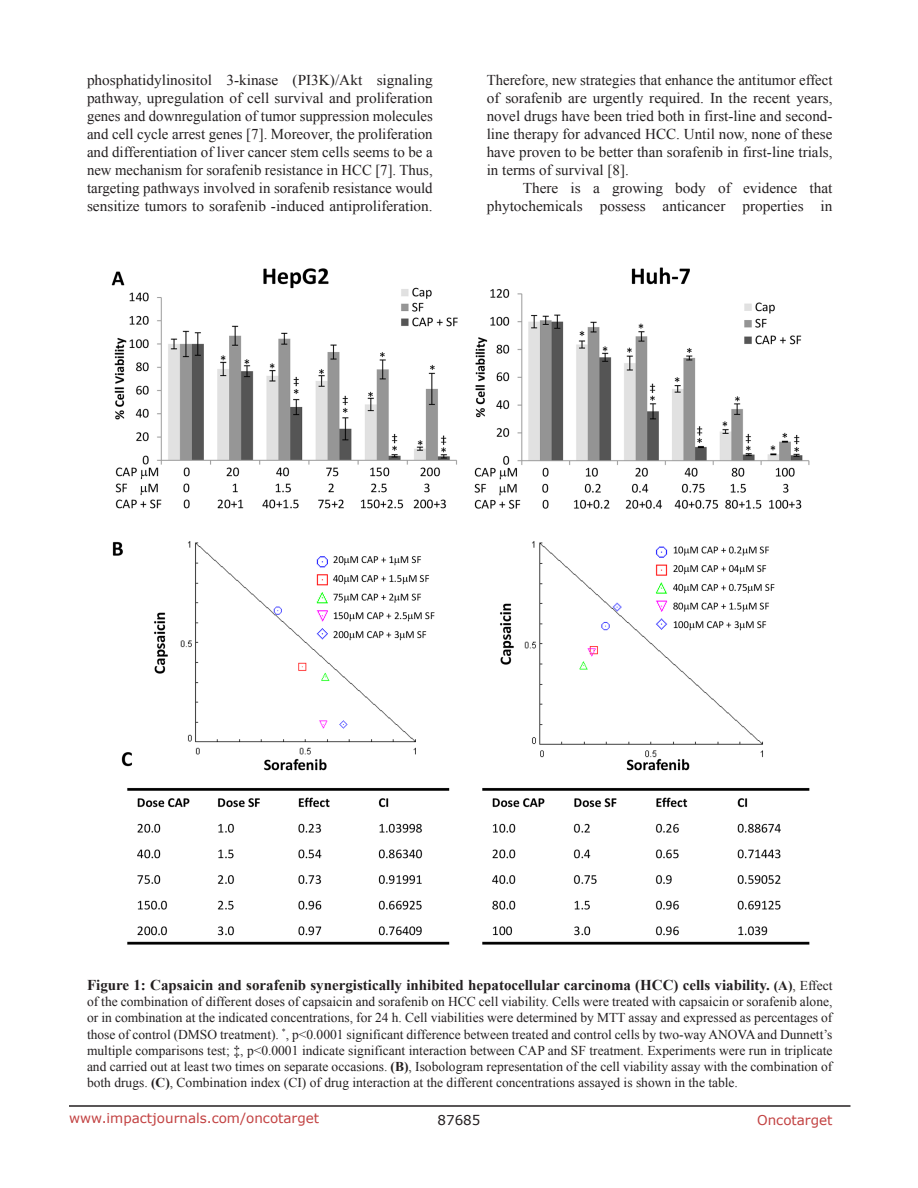
<style>
.page{position:relative;width:918px;height:1188px;background:#fff}
.page>*{position:absolute;margin:0;border:0;box-sizing:border-box;transform-origin:0 0}
.BodyText{font:15px/18px "Times New Roman";color:#231f20;text-align:justify}
.figuretext{font:700 15px "Times New Roman";color:#231f20}
.figuretext-2{font:13.5px/16.2px "Times New Roman";color:#231f20;text-align:justify}
.t1{font:13.5px "Verdana";color:#c24141}
.t2{font:13.5px "Verdana";color:#231f20}
.s1{font-size:13.5px}
.s2{font-weight:400;font-size:13.5px}
.s3{font-weight:700}
</style>
<div class="page">
<hr style="left:69px;top:1105px;width:781px;height:2px;background:#231f20">
<img style="left:111px;top:267px;width:699px;height:678px">
<p class="BodyText" style="left:87px;top:71px;width:347px">phosphatidylinositol 3-kinase (PI3K)/Akt signaling pathway, upregulation of cell survival and proliferation genes and downregulation of tumor suppression molecules and cell cycle arrest genes [7]. Moreover, the proliferation and differentiation of liver cancer stem cells seems to be a new mechanism for sorafenib resistance in HCC [7]. Thus, targeting pathways involved in sorafenib resistance would sensitize tumors to sorafenib -induced antiproliferation.</p>
<p class="BodyText" style="left:487px;top:71px;width:347px">Therefore, new strategies that enhance the antitumor effect of sorafenib are urgently required. In the recent years, novel drugs have been tried both in first-line and second&shy;line therapy for advanced HCC. Until now, none of these have proven to be better than sorafenib in first-line trials, in terms of survival [8].</p>
<p class="BodyText" style="left:487px;top:179px;width:347px;text-align:right">There is a growing body of evidence that phytochemicals possess anticancer properties in</p>
<p class="figuretext" style="left:87px;top:975px;width:747px">Figure 1: Capsaicin and sorafenib synergistically inhibited hepatocellular carcinoma (HCC) cells viability. <span class="s1">(A)</span><span class="s2">, Effect</span></p>
<p class="figuretext-2" style="left:87px;top:993px;width:747px">of the combination of different doses of capsaicin and sorafenib on HCC cell viability. Cells were treated with capsaicin or sorafenib alone, or in combination at the indicated concentrations, for 24 h. Cell viabilities were determined by MTT assay and expressed as percentages of those of control (DMSO treatment). <sup>*</sup>, p&lt;0.0001 significant difference between treated and control cells by two-way ANOVA and Dunnett’s multiple comparisons test; ‡, p&lt;0.0001 indicate significant interaction between CAP and SF treatment. Experiments were run in triplicate and carried out at least two times on separate occasions. <span class="s3">(B)</span>, Isobologram representation of the cell viability assay with the combination of both drugs. <span class="s3">(C)</span>, Combination index (CI) of drug interaction at the different concentrations assayed is shown in the table.</p>
<p class="t1" style="left:69px;top:1109px;width:252px">www.impactjournals.com/oncotarget</p>
<p class="t2" style="left:438px;top:1111px;width:44px">87685</p>
<p class="t1" style="left:757px;top:1111px;width:77px">Oncotarget</p>
</div>
